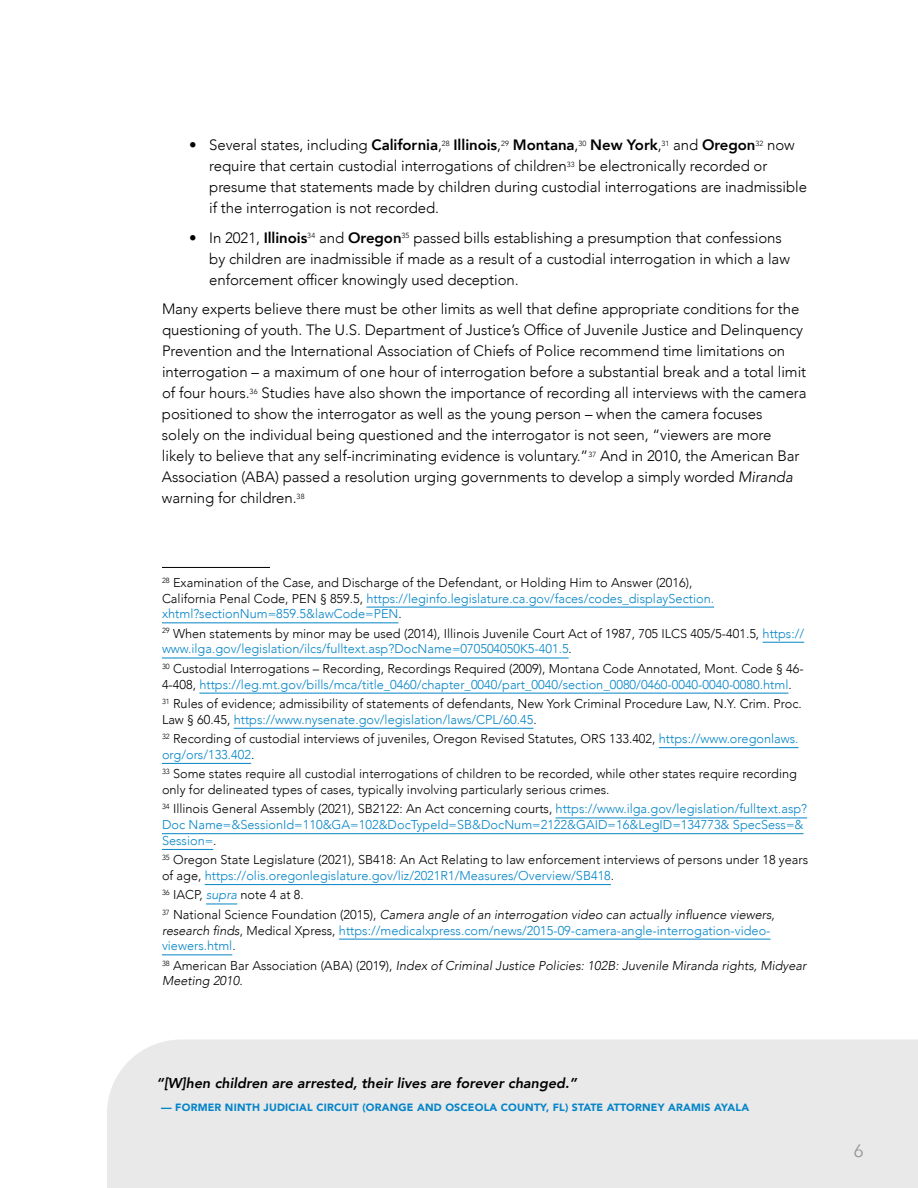
<style>
.page{position:relative;width:918px;height:1188px;background:#fff}
.page>*{position:absolute;margin:0;border:0;box-sizing:border-box;transform-origin:0 0}
.t1{font:18px "Avenir Next";color:#939598}
.t2{font:300 15px/21px "Avenir";letter-spacing:-.005em;color:#000}
.t3{font:italic 800 14.25px "Avenir";color:#000}
.t4{font:300 12.75px/15.8px "Avenir";color:#000}
.t5{font:300 12.75px/15.8px "Avenir";color:#0585c8}
.t6{font:italic 300 12.75px/19.4px "Avenir";color:#000}
.t7{font:900 10.5px "Avenir";letter-spacing:.02em;color:#0585c8}
.s1{font-weight:800}
.s2{font-style:italic}
.s3{color:#0585c8}
.s4{color:#000}
.s5{font-style:normal}
.s6{font-style:italic;color:#000}
</style>
<div class="page">
<div style="left:107px;top:1040px;width:811px;height:148px;background:#e9e9ea"></div>
<hr style="left:162px;top:567px;width:108px;height:1px;background:#000">
<hr style="left:366px;top:607px;width:348px;height:1px;background:#0585c8">
<hr style="left:162px;top:623px;width:236px;height:1px;background:#0585c8">
<hr style="left:763px;top:642px;width:41px;height:1px;background:#0585c8">
<hr style="left:162px;top:658px;width:407px;height:1px;background:#0585c8">
<hr style="left:199px;top:693px;width:589px;height:1px;background:#0585c8">
<hr style="left:234px;top:728px;width:299px;height:1px;background:#0585c8">
<hr style="left:659px;top:747px;width:140px;height:1px;background:#0585c8">
<hr style="left:162px;top:763px;width:89px;height:1px;background:#0585c8">
<hr style="left:556px;top:818px;width:251px;height:1px;background:#0585c8">
<hr style="left:162px;top:833px;width:642px;height:1px;background:#0585c8">
<hr style="left:162px;top:849px;width:51px;height:1px;background:#0585c8">
<hr style="left:205px;top:884px;width:406px;height:1px;background:#0585c8">
<hr style="left:206px;top:904px;width:31px;height:1px;background:#0585c8">
<hr style="left:339px;top:939px;width:432px;height:1px;background:#0585c8">
<hr style="left:162px;top:955px;width:70px;height:1px;background:#0585c8">
<p class="t2" style="left:209px;top:134px;width:599px;text-indent:-20px">• Several states, including <span class="s1">California</span>,<sup>28</sup> <span class="s1">Illinois</span>,<sup>29</sup> <span class="s1">Montana</span>,<sup>30</sup> <span class="s1">New York</span>,<sup>31</sup> and <span class="s1">Oregon</span><sup>32</sup> now require that certain custodial interrogations of children<sup>33</sup> be electronically recorded or presume that statements made by children during custodial interrogations are inadmissible if the interrogation is not recorded.</p>
<p class="t2" style="left:209px;top:227px;width:582px;text-indent:-20px">• In 2021, <span class="s1">Illinois</span><sup>34</sup> and <span class="s1">Oregon</span><sup>35</sup> passed bills establishing a presumption that confessions by children are inadmissible if made as a result of a custodial interrogation in which a law enforcement officer knowingly used deception.</p>
<p class="t2" style="left:162px;top:299px;width:646px">Many experts believe there must be other limits as well that define appropriate conditions for the questioning of youth. The U.S. Department of Justice’s Office of Juvenile Justice and Delinquency Prevention and the International Association of Chiefs of Police recommend time limitations on interrogation – a maximum of one hour of interrogation before a substantial break and a total limit of four hours.<sup>36</sup> Studies have also shown the importance of recording all interviews with the camera positioned to show the interrogator as well as the young person – when the camera focuses<br>solely on the individual being questioned and the interrogator is not seen, “viewers are more likely to believe that any self-incriminating evidence is voluntary.”<sup>37</sup> And in 2010, the American Bar Association (ABA) passed a resolution urging governments to develop a simply worded <span class="s2">Miranda </span>warning for children.<sup>38</sup></p>
<p class="t4" style="left:162px;top:575px;width:554px"><sup>28</sup> Examination of the Case, and Discharge of the Defendant, or Holding Him to Answer (2016),<br>California Penal Code, PEN § 859.5, <span class="s3">https://leginfo.legislature.ca.gov/faces/codes_displaySection. xhtml?sectionNum=859.5&amp;lawCode=PEN</span>.</p>
<p class="t4" style="left:162px;top:625px;width:644px"><sup>29</sup> When statements by minor may be used (2014), Illinois Juvenile Court Act of 1987, 705 ILCS 405/5-401.5, <span class="s3">https:// www.ilga.gov/legislation/ilcs/fulltext.asp?DocName=070504050K5-401.5</span>.</p>
<p class="t4" style="left:162px;top:661px;width:643px"><sup>30</sup> Custodial Interrogations – Recording, Recordings Required (2009), Montana Code Annotated, Mont. Code § 46-<br>4-408, <span class="s3">https://leg.mt.gov/bills/mca/title_0460/chapter_0040/part_0040/section_0080/0460-0040-0040-0080.html</span>.</p>
<p class="t4" style="left:162px;top:696px;width:641px"><sup>31</sup> Rules of evidence; admissibility of statements of defendants, New York Criminal Procedure Law, N.Y. Crim. Proc.<br>Law § 60.45, <span class="s3">https://www.nysenate.gov/legislation/laws/CPL/60.45</span>.</p>
<p class="t4" style="left:162px;top:731px;width:638px"><sup>32</sup> Recording of custodial interviews of juveniles, Oregon Revised Statutes, ORS 133.402, <span class="s3">https://www.oregonlaws. org/ors/133.402</span>.</p>
<p class="t4" style="left:162px;top:766px;width:636px"><sup>33</sup> Some states require all custodial interrogations of children to be recorded, while other states require recording only for delineated types of cases, typically involving particularly serious crimes.</p>
<p class="t5" style="left:162px;top:801px;width:647px"><sup>34</sup> <span class="s4">Illinois General Assembly (2021), SB2122: An Act concerning courts,</span> https://www.ilga.gov/legislation/fulltext.asp?<br>Doc Name=&amp;SessionId=110&amp;GA=102&amp;DocTypeId=SB&amp;DocNum=2122&amp;GAID=16&amp;LegID=134773&amp; SpecSess=&amp;<br>Session=<span class="s4">.</span></p>
<p class="t4" style="left:162px;top:852px;width:648px"><sup>35</sup> Oregon State Legislature (2021), SB418: An Act Relating to law enforcement interviews of persons under 18 years of age, <span class="s3">https://olis.oregonlegislature.gov/liz/2021R1/Measures/Overview/SB418</span>.</p>
<p class="t6" style="left:162px;top:885px;width:614px"><sup>36</sup> <span class="s5">IACP,</span> <span class="s3">supra</span> <span class="s5">note 4 at 8.<br></span><sup>37</sup> <span class="s5">National Science Foundation (2015),</span> Camera angle of an interrogation video can actually influence viewers,</p>
<p class="t5" style="left:162px;top:922px;width:610px"><span class="s6">research finds</span><span class="s4">, Medical Xpress,</span> https://medicalxpress.com/news/2015-09-camera-angle-interrogation-video&shy;viewers.html<span class="s4">.</span></p>
<p class="t6" style="left:162px;top:958px;width:646px;line-height:15.8px"><sup>38</sup> <span class="s5">American Bar Association (ABA) (2019),</span> Index of Criminal Justice Policies: 102B: Juvenile Miranda rights, Midyear<br>Meeting 2010<span class="s5">.</span></p>
<p class="t3" style="left:157px;top:1074px;width:422px">“[W]hen children are arrested, their lives are forever changed.”</p>
<p class="t7" style="left:161px;top:1098px;width:589px">— FORMER NINTH JUDICIAL CIRCUIT (ORANGE AND OSCEOLA COUNTY, FL) STATE ATTORNEY ARAMIS AYALA</p>
<p class="t1" style="left:854px;top:1135px;width:12px">6</p>
</div>
